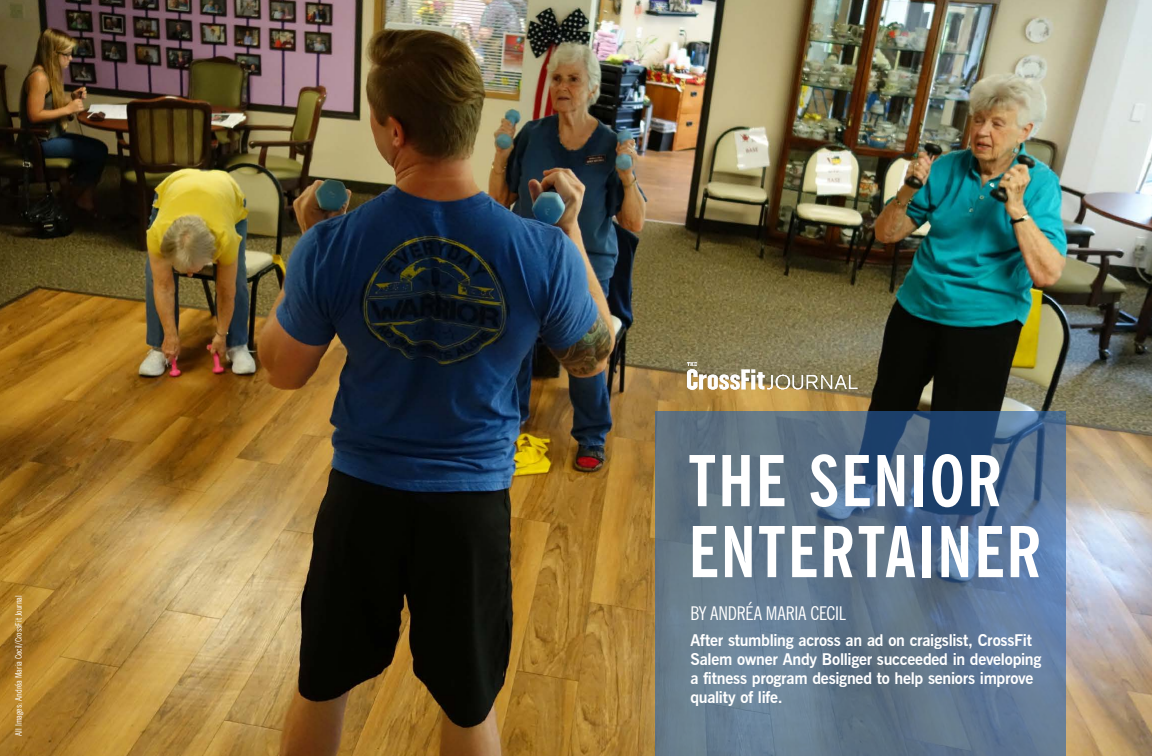
<style>
.page{position:relative;width:1152px;height:756px;background:#fff}
.page>*{position:absolute;margin:0;border:0;box-sizing:border-box;transform-origin:0 0}
.t1{font:700 condensed 70px/71px "News Gothic BT";letter-spacing:.025em;color:#fff}
.t2{font:condensed 19px "News Gothic BT";letter-spacing:-.015em;color:#fff}
.t3{font:700 16px/19.2px "News Gothic BT";letter-spacing:-.015em;color:#fff}
.t4{font:condensed 9px "News Gothic BT";color:#fff}
</style>
<div class="page">
<img style="left:0;top:0;width:1152px;height:756px">
<svg style="left:656px;top:411px;width:410px;height:345px;background:#5b738b"></svg>
<img style="left:685px;top:360px;width:191px;height:37px">
<h1 class="t1" style="left:688px;top:445px;width:355px">THE SENIOR<br>ENTERTAINER</h1>
<p class="t4" style="left:13px;top:736px;width:142px;rotate:-90deg">All Images: Andréa Maria Cecil/CrossFit Journal</p>
<p class="t2" style="left:690px;top:602px;width:157px">BY ANDRÉA MARIA CECIL</p>
<p class="t3" style="left:690px;top:630px;width:352px">After stumbling across an ad on craigslist, CrossFit Salem owner Andy Bolliger succeeded in developing a fitness program designed to help seniors improve quality of life.</p>
</div>
